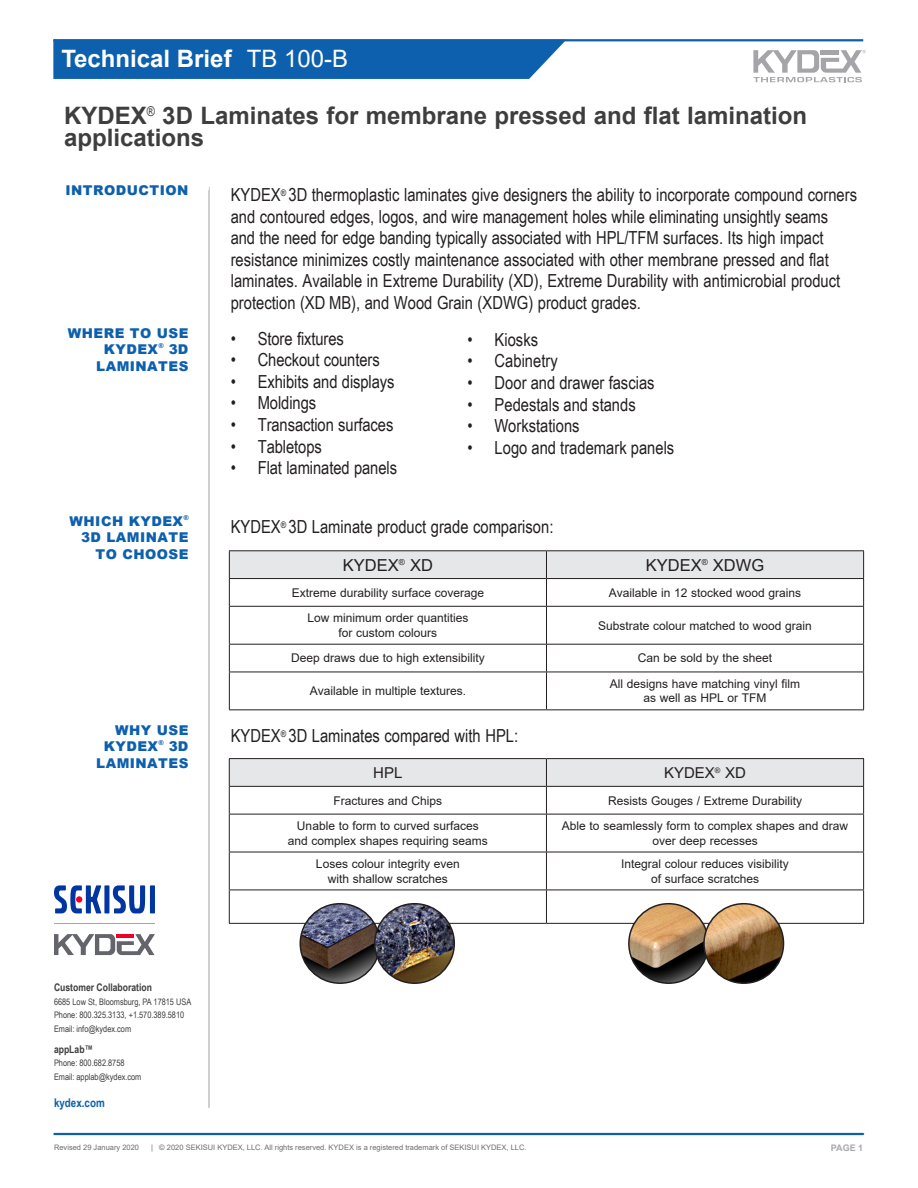
<style>
.page{position:relative;width:918px;height:1188px;background:#fff}
.page>*{position:absolute;margin:0;border:0;box-sizing:border-box;transform-origin:0 0}
.t1{font:700 24px/22.5px "Arial";color:#3e3e3f}
.t2{font:700 24px "Arial";color:#fff}
.t3{font:18px/21.6px "Arial Narrow";color:#231f20}
.t4{font:16.5px "Arial";color:#231f20}
.t5{font:15px "Arial";color:#231f20}
.t6{font:900 13.5px/16.2px "Arial";letter-spacing:.035em;color:#0d60ae;text-align:right}
.t7{font:12px/14.4px "Arial";color:#231f20;text-align:center}
.t8{font:700 12px "Arial Narrow";color:#0d60ae}
.t9{font:700 10.5px "Arial Narrow";color:#3e3e3f}
.t10{font:9px/13.5px "Arial Narrow";color:#3e3e3f}
.t11{font:700 9px "Arial";color:#a8a9ad}
.t12{font:7.5px "Arial";color:#6c6d70}
.s1{font-weight:400}
</style>
<div class="page">
<div style="left:53px;top:41px;width:513px;height:38px;background:#0d60ae"></div>
<hr style="left:53px;top:39px;width:810px;height:2px;background:#0d60ae">
<hr style="left:208px;top:190px;width:1px;height:918px;background:#c9c8ca">
<hr style="left:54px;top:923px;width:101px;height:1px;background:#a4a7a9">
<div style="left:104px;top:885px;width:5px;height:28px;background:#0036a0"></div>
<div style="left:150px;top:885px;width:5px;height:28px;background:#0036a0"></div>
<svg style="left:113px;top:885px;width:32px;height:28px"></svg>
<svg style="left:54px;top:885px;width:47px;height:28px"></svg>
<div style="left:76px;top:896px;width:6px;height:7px;background:#ef0027;border-radius:50%"></div>
<svg style="left:54px;top:934px;width:101px;height:21px"></svg>
<svg style="left:753px;top:50px;width:113px;height:32px"></svg>
<hr style="left:209px;top:187px;width:1px;height:920px;background:#c7c8ca">
<hr style="left:54px;top:1133px;width:810px;height:2px;background:#0d60ae">
<svg style="left:230px;top:815px;width:633px;height:108px"></svg>
<hr style="left:229px;top:758px;width:317px;height:1px;background:#231f20">
<hr style="left:546px;top:758px;width:318px;height:1px;background:#231f20">
<svg style="left:229px;top:759px;width:635px;height:55px"></svg>
<hr style="left:229px;top:814px;width:317px;height:1px;background:#231f20">
<hr style="left:229px;top:814px;width:1px;height:38px;background:#231f20">
<hr style="left:546px;top:814px;width:318px;height:1px;background:#231f20">
<hr style="left:546px;top:814px;width:1px;height:38px;background:#231f20">
<hr style="left:863px;top:814px;width:1px;height:38px;background:#231f20">
<hr style="left:229px;top:852px;width:317px;height:1px;background:#231f20">
<hr style="left:229px;top:852px;width:1px;height:38px;background:#231f20">
<hr style="left:546px;top:852px;width:318px;height:1px;background:#231f20">
<hr style="left:546px;top:852px;width:1px;height:38px;background:#231f20">
<hr style="left:863px;top:852px;width:1px;height:38px;background:#231f20">
<hr style="left:229px;top:890px;width:317px;height:1px;background:#231f20">
<hr style="left:229px;top:890px;width:1px;height:33px;background:#231f20">
<hr style="left:546px;top:890px;width:318px;height:1px;background:#231f20">
<hr style="left:546px;top:890px;width:1px;height:33px;background:#231f20">
<hr style="left:863px;top:890px;width:1px;height:33px;background:#231f20">
<hr style="left:229px;top:923px;width:317px;height:1px;background:#231f20">
<hr style="left:546px;top:923px;width:318px;height:1px;background:#231f20">
<svg style="left:230px;top:643px;width:633px;height:29px"></svg>
<hr style="left:229px;top:550px;width:317px;height:1px;background:#231f20">
<hr style="left:546px;top:550px;width:318px;height:1px;background:#231f20">
<svg style="left:229px;top:551px;width:635px;height:55px"></svg>
<hr style="left:229px;top:606px;width:317px;height:1px;background:#231f20">
<hr style="left:229px;top:607px;width:1px;height:37px;background:#231f20">
<hr style="left:546px;top:606px;width:318px;height:1px;background:#231f20">
<hr style="left:546px;top:607px;width:1px;height:37px;background:#231f20">
<hr style="left:863px;top:607px;width:1px;height:37px;background:#231f20">
<hr style="left:229px;top:644px;width:317px;height:1px;background:#231f20">
<svg style="left:229px;top:645px;width:1px;height:27px"></svg>
<hr style="left:546px;top:644px;width:318px;height:1px;background:#231f20">
<svg style="left:546px;top:645px;width:1px;height:27px"></svg>
<svg style="left:863px;top:645px;width:1px;height:27px"></svg>
<hr style="left:229px;top:672px;width:317px;height:1px;background:#231f20">
<hr style="left:229px;top:672px;width:1px;height:37px;background:#231f20">
<hr style="left:546px;top:672px;width:318px;height:1px;background:#231f20">
<hr style="left:546px;top:672px;width:1px;height:37px;background:#231f20">
<hr style="left:863px;top:672px;width:1px;height:37px;background:#231f20">
<hr style="left:229px;top:709px;width:317px;height:1px;background:#231f20">
<hr style="left:546px;top:709px;width:318px;height:1px;background:#231f20">
<img style="left:300px;top:904px;width:80px;height:79px;border-radius:40px">
<div style="left:300px;top:903px;width:81px;height:81px;border:2px solid #231f20;border-radius:50%"></div>
<img style="left:629px;top:904px;width:79px;height:79px;border-radius:40px">
<div style="left:628px;top:903px;width:81px;height:81px;border:2px solid #231f20;border-radius:50%"></div>
<img style="left:704px;top:904px;width:80px;height:79px;border-radius:40px">
<div style="left:703px;top:903px;width:81px;height:81px;border:2px solid #231f20;border-radius:50%"></div>
<img style="left:375px;top:904px;width:79px;height:79px;border-radius:40px">
<div style="left:374px;top:903px;width:81px;height:81px;border:2px solid #231f20;border-radius:50%"></div>
<h1 class="t2" style="left:61px;top:42px;width:288px">Technical Brief <span class="s1">TB 100-B</span></h1>
<h1 class="t1" style="left:64px;top:104px;width:745px">KYDEX<sup>®</sup> 3D Laminates for membrane pressed and flat lamination applications</h1>
<p class="t6" style="left:66px;top:181px;width:124px">INTRODUCTION</p>
<p class="t3" style="left:231px;top:183px;width:628px">KYDEX<sup>®</sup> 3D thermoplastic laminates give designers the ability to incorporate compound corners and contoured edges, logos, and wire management holes while eliminating unsightly seams and the need for edge banding typically associated with HPL/TFM surfaces. Its high impact resistance minimizes costly maintenance associated with other membrane pressed and flat laminates. Available in Extreme Durability (XD), Extreme Durability with antimicrobial product protection (XD MB), and Wood Grain (XDWG) product grades.</p>
<p class="t6" style="left:68px;top:325px;width:122px">WHERE TO USE<br>KYDEX<sup>®</sup> 3D<br>LAMINATES</p>
<p class="t3" style="left:231px;top:327px;width:115px">• Store fixtures</p>
<p class="t3" style="left:468px;top:328px;width:72px">• Kiosks</p>
<p class="t3" style="left:468px;top:350px;width:92px">• Cabinetry</p>
<p class="t3" style="left:468px;top:371px;width:188px">• Door and drawer fascias</p>
<p class="t3" style="left:468px;top:393px;width:170px">• Pedestals and stands</p>
<p class="t3" style="left:468px;top:414px;width:114px">• Workstations</p>
<p class="t3" style="left:468px;top:436px;width:208px">• Logo and trademark panels</p>
<p class="t3" style="left:231px;top:348px;width:151px">• Checkout counters</p>
<p class="t3" style="left:231px;top:370px;width:165px">• Exhibits and displays</p>
<p class="t3" style="left:231px;top:392px;width:87px">• Moldings</p>
<p class="t3" style="left:231px;top:413px;width:164px">• Transaction surfaces</p>
<p class="t3" style="left:231px;top:435px;width:93px">• Tabletops</p>
<p class="t3" style="left:231px;top:456px;width:168px">• Flat laminated panels</p>
<p class="t6" style="left:70px;top:513px;width:121px">WHICH KYDEX<sup>®<br></sup>3D LAMINATE<br>TO CHOOSE</p>
<p class="t3" style="left:231px;top:515px;width:324px">KYDEX<sup>®</sup> 3D Laminate product grade comparison:</p>
<p class="t4" style="left:343px;top:554px;width:91px">KYDEX<sup>®</sup> XD</p>
<p class="t4" style="left:646px;top:554px;width:120px">KYDEX<sup>®</sup> XDWG</p>
<p class="t7" style="left:292px;top:585px;width:194px">Extreme durability surface coverage</p>
<p class="t7" style="left:609px;top:585px;width:194px">Available in 12 stocked wood grains</p>
<p class="t7" style="left:307px;top:611px;width:163px">Low minimum order quantities for custom colours</p>
<p class="t7" style="left:598px;top:618px;width:215px">Substrate colour matched to wood grain</p>
<p class="t7" style="left:291px;top:651px;width:195px">Deep draws due to high extensibility</p>
<p class="t7" style="left:638px;top:651px;width:136px">Can be sold by the sheet</p>
<p class="t7" style="left:310px;top:684px;width:158px">Available in multiple textures.</p>
<p class="t7" style="left:610px;top:677px;width:192px">All designs have matching vinyl film as well as HPL or TFM</p>
<p class="t6" style="left:96px;top:722px;width:94px">WHY USE<br>KYDEX<sup>®</sup> 3D<br>LAMINATES</p>
<p class="t3" style="left:231px;top:724px;width:289px">KYDEX<sup>®</sup> 3D Laminates compared with HPL:</p>
<p class="t5" style="left:373px;top:762px;width:31px">HPL</p>
<p class="t5" style="left:664px;top:762px;width:83px">KYDEX<sup>®</sup> XD</p>
<p class="t7" style="left:334px;top:793px;width:110px">Fractures and Chips</p>
<p class="t7" style="left:608px;top:793px;width:196px">Resists Gouges / Extreme Durability</p>
<p class="t7" style="left:288px;top:819px;width:202px">Unable to form to curved surfaces and complex shapes requiring seams</p>
<p class="t7" style="left:562px;top:819px;width:288px">Able to seamlessly form to complex shapes and draw over deep recesses</p>
<p class="t7" style="left:316px;top:857px;width:145px">Loses colour integrity even with shallow scratches</p>
<p class="t7" style="left:621px;top:857px;width:169px">Integral colour reduces visibility of surface scratches</p>
<p class="t9" style="left:54px;top:979px;width:100px">Customer Collaboration</p>
<p class="t10" style="left:54px;top:994px;width:139px">6685 Low St, Bloomsburg, PA 17815 USA<br>Phone: 800.325.3133, +1.570.389.5810<br>Email: info@kydex.com</p>
<p class="t9" style="left:54px;top:1041px;width:41px">appLab™</p>
<p class="t10" style="left:54px;top:1056px;width:89px">Phone: 800.682.8758<br>Email: applab@kydex.com</p>
<p class="t8" style="left:54px;top:1093px;width:52px">kydex.com</p>
<p class="t12" style="left:54px;top:1142px;width:87px">Revised 29 January 2020</p>
<p class="t11" style="left:831px;top:1142px;width:34px">PAGE 1</p>
<p class="t12" style="left:151px;top:1142px;width:377px">| © 2020 SEKISUI KYDEX, LLC. All rights reserved. KYDEX is a registered trademark of SEKISUI KYDEX, LLC.</p>
</div>
